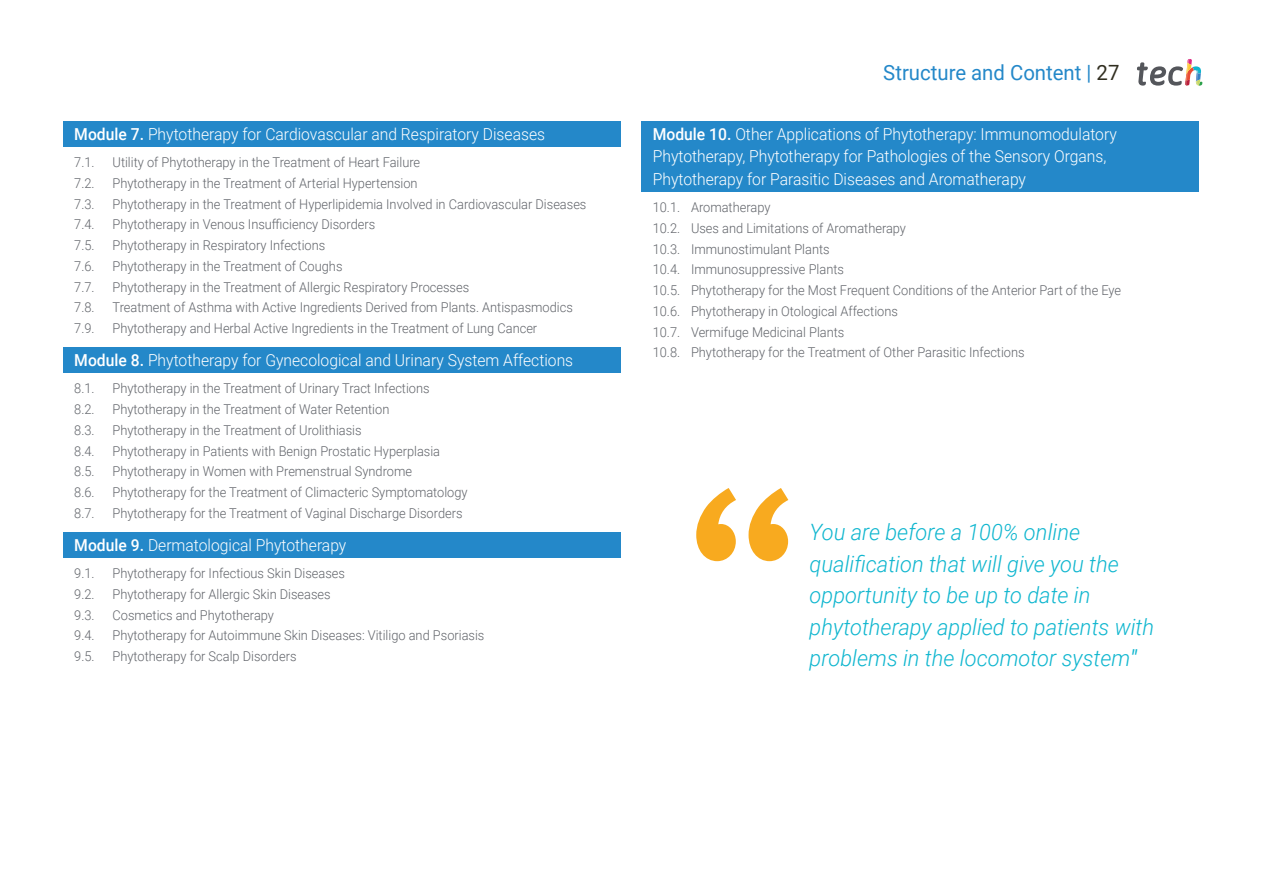
<style>
.page{position:relative;width:1263px;height:893px;background:#fff}
.page>*{position:absolute;margin:0;border:0;box-sizing:border-box;transform-origin:0 0}
.t1{font:italic 300 22.5px/31.5px "Roboto";color:#0fb6cf}
.t2{font:21px "Roboto";color:#2488c9}
.t3{font:300 16.5px/22.5px "Roboto";color:#fff;scale:.95 1}
.t4{font:300 13.5px/20.7px "Roboto";color:#61646a;scale:.95 1}
.s1{font-weight:500}
.s2{color:#312e20}
.s3{font-weight:400}
</style>
<div class="page">
<div style="left:63px;top:121px;width:558px;height:25px;background:#2488c9"></div>
<div style="left:63px;top:347px;width:558px;height:25px;background:#2488c9"></div>
<div style="left:63px;top:532px;width:558px;height:25px;background:#2488c9"></div>
<div style="left:642px;top:121px;width:557px;height:70px;background:#2488c9"></div>
<svg style="left:696px;top:488px;width:92px;height:73px"></svg>
<svg style="left:1137px;top:59px;width:65px;height:27px"></svg>
<p class="t3" style="left:74px;top:122px;width:497px"><span class="s1">Module 7.</span> Phytotherapy for Cardiovascular and Respiratory Diseases</p>
<p class="t4" style="left:74px;top:151px;width:23px">7.1.</p>
<p class="t4" style="left:113px;top:151px;width:325px">Utility of Phytotherapy in the Treatment of Heart Failure</p>
<p class="t4" style="left:74px;top:172px;width:23px">7.2.</p>
<p class="t4" style="left:113px;top:172px;width:323px">Phytotherapy in the Treatment of Arterial Hypertension</p>
<p class="t4" style="left:74px;top:193px;width:23px">7.3.</p>
<p class="t4" style="left:113px;top:193px;width:500px">Phytotherapy in the Treatment of Hyperlipidemia Involved in Cardiovascular Diseases</p>
<p class="t4" style="left:74px;top:214px;width:23px">7.4.</p>
<p class="t4" style="left:113px;top:214px;width:278px">Phytotherapy in Venous Insufficiency Disorders</p>
<p class="t4" style="left:74px;top:234px;width:23px">7.5.</p>
<p class="t4" style="left:113px;top:234px;width:225px">Phytotherapy in Respiratory Infections</p>
<p class="t4" style="left:74px;top:255px;width:23px">7.6.</p>
<p class="t4" style="left:113px;top:255px;width:243px">Phytotherapy in the Treatment of Coughs</p>
<p class="t4" style="left:74px;top:276px;width:23px">7.7.</p>
<p class="t4" style="left:113px;top:276px;width:377px">Phytotherapy in the Treatment of Allergic Respiratory Processes</p>
<p class="t4" style="left:74px;top:297px;width:23px">7.8.</p>
<p class="t4" style="left:113px;top:297px;width:486px">Treatment of Asthma with Active Ingredients Derived from Plants. Antispasmodics</p>
<p class="t4" style="left:74px;top:317px;width:23px">7.9.</p>
<p class="t4" style="left:113px;top:317px;width:449px">Phytotherapy and Herbal Active Ingredients in the Treatment of Lung Cancer</p>
<p class="t3" style="left:74px;top:348px;width:527px"><span class="s1">Module 8.</span> Phytotherapy for Gynecological and Urinary System Affections</p>
<p class="t4" style="left:74px;top:378px;width:23px">8.1.</p>
<p class="t4" style="left:113px;top:378px;width:335px">Phytotherapy in the Treatment of Urinary Tract Infections</p>
<p class="t4" style="left:74px;top:398px;width:23px">8.2.</p>
<p class="t4" style="left:113px;top:398px;width:293px">Phytotherapy in the Treatment of Water Retention</p>
<p class="t4" style="left:74px;top:419px;width:23px">8.3.</p>
<p class="t4" style="left:113px;top:419px;width:264px">Phytotherapy in the Treatment of Urolithiasis</p>
<p class="t4" style="left:74px;top:440px;width:23px">8.4.</p>
<p class="t4" style="left:113px;top:440px;width:346px">Phytotherapy in Patients with Benign Prostatic Hyperplasia</p>
<p class="t4" style="left:74px;top:461px;width:23px">8.5.</p>
<p class="t4" style="left:113px;top:461px;width:317px">Phytotherapy in Women with Premenstrual Syndrome</p>
<p class="t4" style="left:74px;top:481px;width:23px">8.6.</p>
<p class="t4" style="left:113px;top:481px;width:375px">Phytotherapy for the Treatment of Climacteric Symptomatology</p>
<p class="t4" style="left:74px;top:502px;width:23px">8.7.</p>
<p class="t4" style="left:113px;top:502px;width:370px">Phytotherapy for the Treatment of Vaginal Discharge Disorders</p>
<p class="t3" style="left:74px;top:533px;width:288px"><span class="s1">Module 9.</span> Dermatological Phytotherapy</p>
<p class="t4" style="left:74px;top:562px;width:23px">9.1.</p>
<p class="t4" style="left:113px;top:562px;width:246px">Phytotherapy for Infectious Skin Diseases</p>
<p class="t4" style="left:74px;top:583px;width:23px">9.2.</p>
<p class="t4" style="left:113px;top:583px;width:231px">Phytotherapy for Allergic Skin Diseases</p>
<p class="t4" style="left:74px;top:604px;width:23px">9.3.</p>
<p class="t4" style="left:113px;top:604px;width:171px">Cosmetics and Phytotherapy</p>
<p class="t4" style="left:74px;top:625px;width:23px">9.4.</p>
<p class="t4" style="left:113px;top:625px;width:393px">Phytotherapy for Autoimmune Skin Diseases: Vitiligo and Psoriasis</p>
<p class="t4" style="left:74px;top:645px;width:23px">9.5.</p>
<p class="t4" style="left:113px;top:645px;width:195px">Phytotherapy for Scalp Disorders</p>
<h2 class="t2" style="left:883px;top:57px;width:238px">Structure and Content | <span class="s2">27</span></h2>
<p class="t3" style="left:653px;top:122px;width:490px"><span class="s1">Module 10.</span> Other Applications of Phytotherapy: Immunomodulatory<br>Phytotherapy, Phytotherapy for Pathologies of the Sensory Organs,<br>Phytotherapy for Parasitic Diseases and Aromatherapy</p>
<p class="t4" style="left:653px;top:196px;width:495px">10.1. Aromatherapy<br>10.2. Uses and Limitations of Aromatherapy<br>10.3. Immunostimulant Plants<br>10.4. Immunosuppressive Plants<br>10.5. Phytotherapy for the Most Frequent Conditions of the Anterior Part of the Eye 10.6. Phytotherapy in Otological Affections<br>10.7. Vermifuge Medicinal Plants<br>10.8. Phytotherapy for the Treatment of Other Parasitic Infections</p>
<h1 class="t1" style="left:810px;top:516px;width:346px">You are before a 100% online qualification that will give you the opportunity to be up to date in phytotherapy applied to patients with problems in the locomotor system<span class="s3">"</span></h1>
</div>
